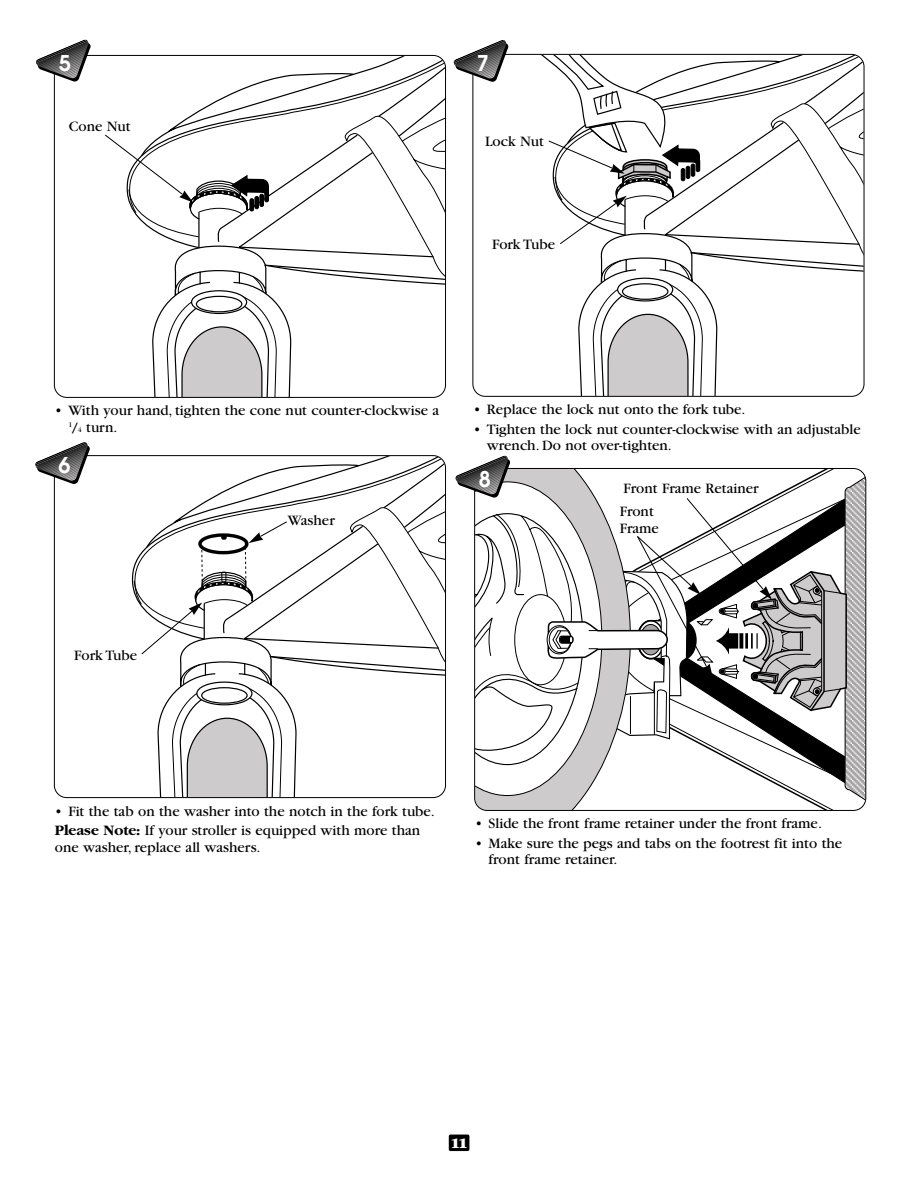
<style>
.page{position:relative;width:918px;height:1188px;background:#fff}
.page>*{position:absolute;margin:0;border:0;box-sizing:border-box;transform-origin:0 0}
.t1{font:600 21.6px "Avant Garde";color:#fff}
.t2{font:15px/16.5px "Garamond";color:#000}
.t3{font:900 15px "Garamond";color:#fff}
.s1{font-size:7.5px}
.s2{font-weight:700}
</style>
<div class="page">
<svg style="left:163px;top:73px;width:273px;height:210px"></svg>
<svg style="left:344px;top:57px;width:100px;height:225px"></svg>
<svg style="left:36px;top:39px;width:56px;height:43px"></svg>
<svg style="left:175px;top:464px;width:175px;height:204px"></svg>
<svg style="left:350px;top:457px;width:94px;height:217px"></svg>
<svg style="left:35px;top:442px;width:56px;height:43px"></svg>
<svg style="left:718px;top:60px;width:52px;height:204px"></svg>
<svg style="left:770px;top:55px;width:94px;height:215px"></svg>
<svg style="left:453px;top:40px;width:57px;height:42px"></svg>
<svg style="left:104px;top:134px;width:188px;height:263px"></svg>
<div style="left:449px;top:1135px;width:20px;height:16px;background:#000;border-radius:2px"></div>
<svg style="left:517px;top:55px;width:201px;height:341px"></svg>
<svg style="left:134px;top:521px;width:163px;height:276px"></svg>
<svg style="left:455px;top:455px;width:410px;height:353px"></svg>
<h1 class="t1" style="left:59px;top:55px;width:14px">5</h1>
<p class="t2" style="left:69px;top:119px;width:63px">Cone Nut</p>
<h1 class="t1" style="left:477px;top:55px;width:14px">7</h1>
<p class="t2" style="left:485px;top:134px;width:60px">Lock Nut</p>
<p class="t2" style="left:492px;top:238px;width:64px">Fork Tube</p>
<p class="t2" style="left:68px;top:404px;width:372px;text-indent:-14px">• With your hand, tighten the cone nut counter-clockwise a<br><sup>1</sup>/<span class="s1">4</span> turn.</p>
<h1 class="t1" style="left:58px;top:457px;width:14px">6</h1>
<p class="t2" style="left:288px;top:513px;width:48px">Washer</p>
<p class="t2" style="left:473px;top:403px;width:274px">• Replace the lock nut onto the fork tube.</p>
<p class="t2" style="left:487px;top:422px;width:375px;text-indent:-14px">• Tighten the lock nut counter-clockwise with an adjustable wrench. Do not over-tighten.</p>
<h1 class="t1" style="left:479px;top:471px;width:14px">8</h1>
<p class="t2" style="left:620px;top:479px;width:141px;line-height:22.8px">Front Frame Retainer<br>Front</p>
<p class="t2" style="left:620px;top:521px;width:41px">Frame</p>
<p class="t2" style="left:74px;top:648px;width:64px">Fork Tube</p>
<p class="t2" style="left:55px;top:802px;width:382px;line-height:19.5px">• Fit the tab on the washer into the notch in the fork tube.<br><span class="s2">Please Note:</span> If your stroller is equipped with more than</p>
<p class="t2" style="left:55px;top:840px;width:207px">one washer, replace all washers.</p>
<p class="t2" style="left:475px;top:817px;width:348px">• Slide the front frame retainer under the front frame.</p>
<p class="t2" style="left:489px;top:836px;width:355px;text-indent:-14px">• Make sure the pegs and tabs on the footrest fit into the front frame retainer.</p>
<p class="t3" style="left:450px;top:1138px;width:19px">11</p>
</div>
